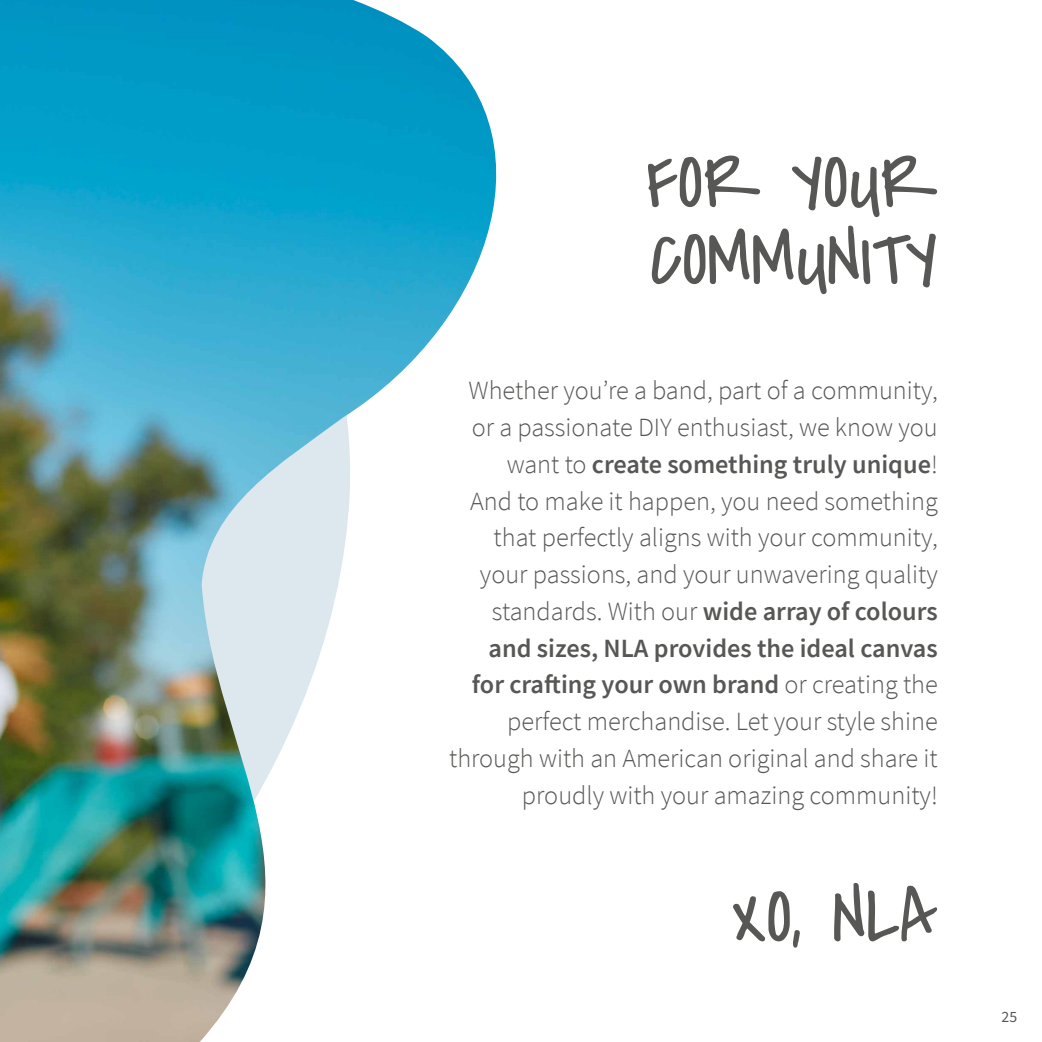
<style>
.page{position:relative;width:1042px;height:1042px;background:#fff}
.page>*{position:absolute;margin:0;border:0;box-sizing:border-box;transform-origin:0 0}
.t1{font:77px/77px "Covered By Your Grace";color:#575756}
.t2{font:300 26.25px/36.8px "Source Sans Pro";color:#575756;text-align:right}
.t3{font:15.75px "Source Sans Pro";color:#575756}
.s1{font-weight:600}
</style>
<div class="page">
<img style="left:0;top:0;width:497px;height:1042px">
<h1 class="t1" style="left:646px;top:145px;width:293px">FOR YOUR<br>COMMUNITY</h1>
<p class="t2" style="left:449px;top:372px;width:490px">Whether you’re a band, part of a community, or a passionate DIY enthusiast, we know you want to <span class="s1">create something truly unique</span>!<br>And to make it happen, you need something that perfectly aligns with your community, your passions, and your unwavering quality standards. With our <span class="s1">wide array of colours and sizes, NLA provides the ideal canvas<br>for crafting your own brand</span> or creating the perfect merchandise. Let your style shine through with an American original and share it proudly with your amazing community!</p>
<h1 class="t1" style="left:732px;top:879px;width:208px">XO, NLA</h1>
<p class="t3" style="left:1001px;top:1006px;width:17px">25</p>
</div>
